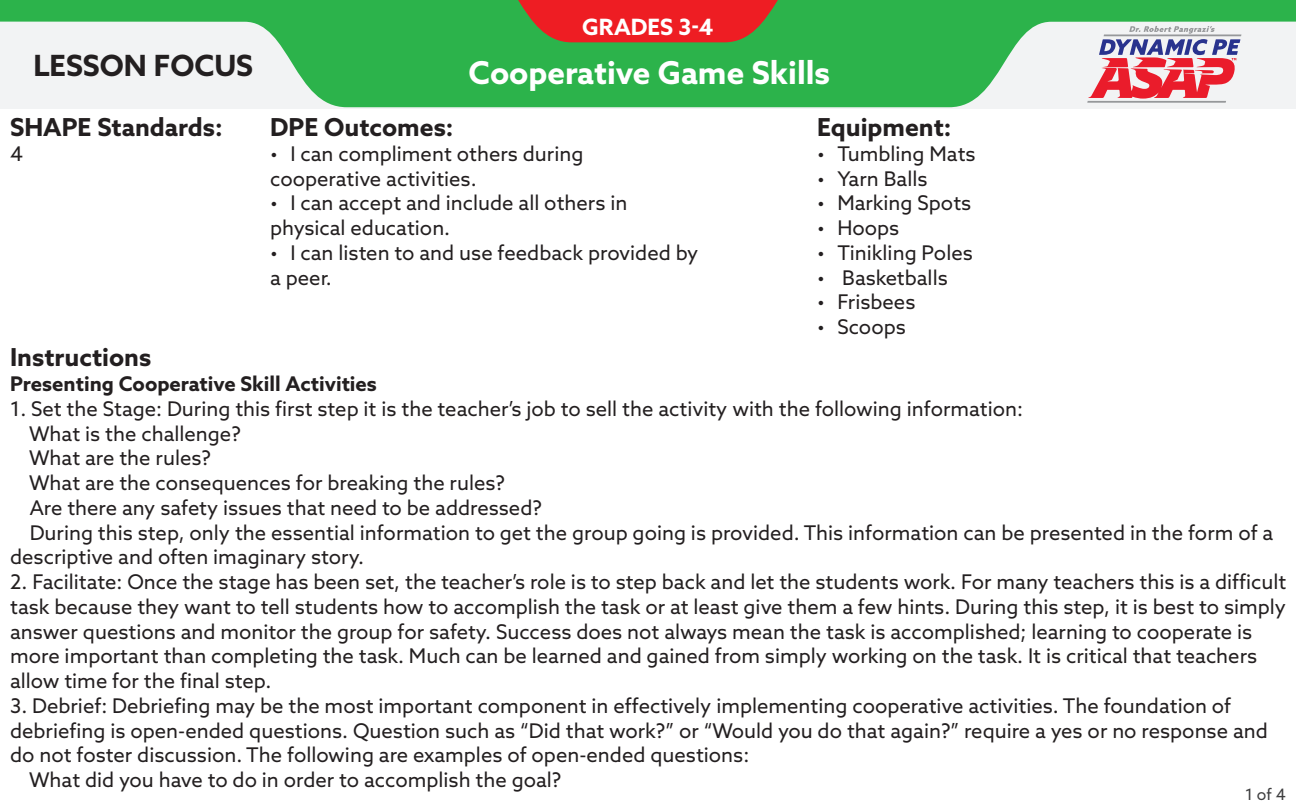
<style>
.page{position:relative;width:1296px;height:810px;background:#fff}
.page>*{position:absolute;margin:0;border:0;box-sizing:border-box;transform-origin:0 0}
.DPE_Header_Title{font:700 31.5px "Azo Sans";color:#fff}
.DPE_Header_Unit{font:700 29.25px "Azo Sans";color:#231f20}
.t1{font:700 24.75px "Azo Sans";color:#231f20}
.t2{font:700 22.5px "Azo Sans";color:#fff}
.DPE_Header_Unit-2{font:20.25px/24.8px "Azo Sans";color:#231f20}
.DPE_Header_Unit-3{font:700 20.25px "Azo Sans";color:#231f20}
.t3{font:15.75px "Azo Sans";color:#3e3e3f}
</style>
<div class="page">
<svg style="left:0;top:0;width:1296px;height:107px;fill:#2cb34b"></svg>
<hr style="left:1104px;top:34px;width:137px;height:2px;background:#96989a">
<hr style="left:1087px;top:101px;width:139px;height:2px;background:#96989a">
<svg style="left:1088px;top:26px;width:152px;height:73px"></svg>
<svg style="left:518px;top:0;width:260px;height:42px;background:#d53028"></svg>
<p class="t2" style="left:582px;top:12px;width:133px">GRADES 3-4</p>
<p class="DPE_Header_Unit" style="left:33px;top:46px;width:221px">LESSON FOCUS</p>
<p class="DPE_Header_Title" style="left:469px;top:52px;width:363px">Cooperative Game Skills</p>
<p class="t1" style="left:10px;top:111px;width:214px">SHAPE Standards:</p>
<p class="DPE_Header_Unit-2" style="left:10px;top:141px;width:14px">4</p>
<p class="t1" style="left:270px;top:111px;width:185px">DPE Outcomes:</p>
<p class="DPE_Header_Unit-2" style="left:270px;top:141px;width:315px">• I can compliment others during cooperative activities.</p>
<p class="DPE_Header_Unit-2" style="left:270px;top:191px;width:359px">• I can accept and include all others in physical education.</p>
<p class="DPE_Header_Unit-2" style="left:270px;top:240px;width:430px">• I can listen to and use feedback provided by a peer.</p>
<p class="t1" style="left:817px;top:111px;width:136px">Equipment:</p>
<p class="DPE_Header_Unit-2" style="left:817px;top:141px;width:160px">• Tumbling Mats</p>
<p class="DPE_Header_Unit-2" style="left:817px;top:166px;width:112px">• Yarn Balls</p>
<p class="DPE_Header_Unit-2" style="left:817px;top:191px;width:156px">• Marking Spots</p>
<p class="DPE_Header_Unit-2" style="left:817px;top:215px;width:84px">• Hoops</p>
<p class="DPE_Header_Unit-2" style="left:817px;top:240px;width:157px">• Tinikling Poles</p>
<p class="DPE_Header_Unit-2" style="left:817px;top:265px;width:132px">• Basketballs</p>
<p class="DPE_Header_Unit-2" style="left:817px;top:290px;width:100px">• Frisbees</p>
<p class="DPE_Header_Unit-2" style="left:817px;top:314px;width:90px">• Scoops</p>
<p class="t1" style="left:10px;top:341px;width:143px">Instructions</p>
<p class="DPE_Header_Unit-3" style="left:10px;top:370px;width:368px">Presenting Cooperative Skill Activities</p>
<p class="DPE_Header_Unit-2" style="left:10px;top:396px;width:1015px">1. Set the Stage: During this first step it is the teacher’s job to sell the activity with the following information:</p>
<p class="DPE_Header_Unit-2" style="left:29px;top:421px;width:213px">What is the challenge?</p>
<p class="DPE_Header_Unit-2" style="left:29px;top:445px;width:183px">What are the rules?</p>
<p class="DPE_Header_Unit-2" style="left:29px;top:470px;width:477px">What are the consequences for breaking the rules?</p>
<p class="DPE_Header_Unit-2" style="left:30px;top:495px;width:514px">Are there any safety issues that need to be addressed?</p>
<p class="DPE_Header_Unit-2" style="left:10px;top:520px;width:1265px;text-indent:20px">During this step, only the essential information to get the group going is provided. This information can be presented in the form of a descriptive and often imaginary story.</p>
<p class="DPE_Header_Unit-2" style="left:10px;top:569px;width:1278px">2. Facilitate: Once the stage has been set, the teacher’s role is to step back and let the students work. For many teachers this is a difficult task because they want to tell students how to accomplish the task or at least give them a few hints. During this step, it is best to simply answer questions and monitor the group for safety. Success does not always mean the task is accomplished; learning to cooperate is more important than completing the task. Much can be learned and gained from simply working on the task. It is critical that teachers allow time for the final step.</p>
<p class="DPE_Header_Unit-2" style="left:10px;top:693px;width:1259px">3. Debrief: Debriefing may be the most important component in effectively implementing cooperative activities. The foundation of debriefing is open-ended questions. Question such as “Did that work?” or “Would you do that again?” require a yes or no response and do not foster discussion. The following are examples of open-ended questions:</p>
<p class="DPE_Header_Unit-2" style="left:29px;top:767px;width:534px">What did you have to do in order to accomplish the goal?</p>
<p class="t3" style="left:1245px;top:784px;width:42px">1 of 4</p>
</div>
